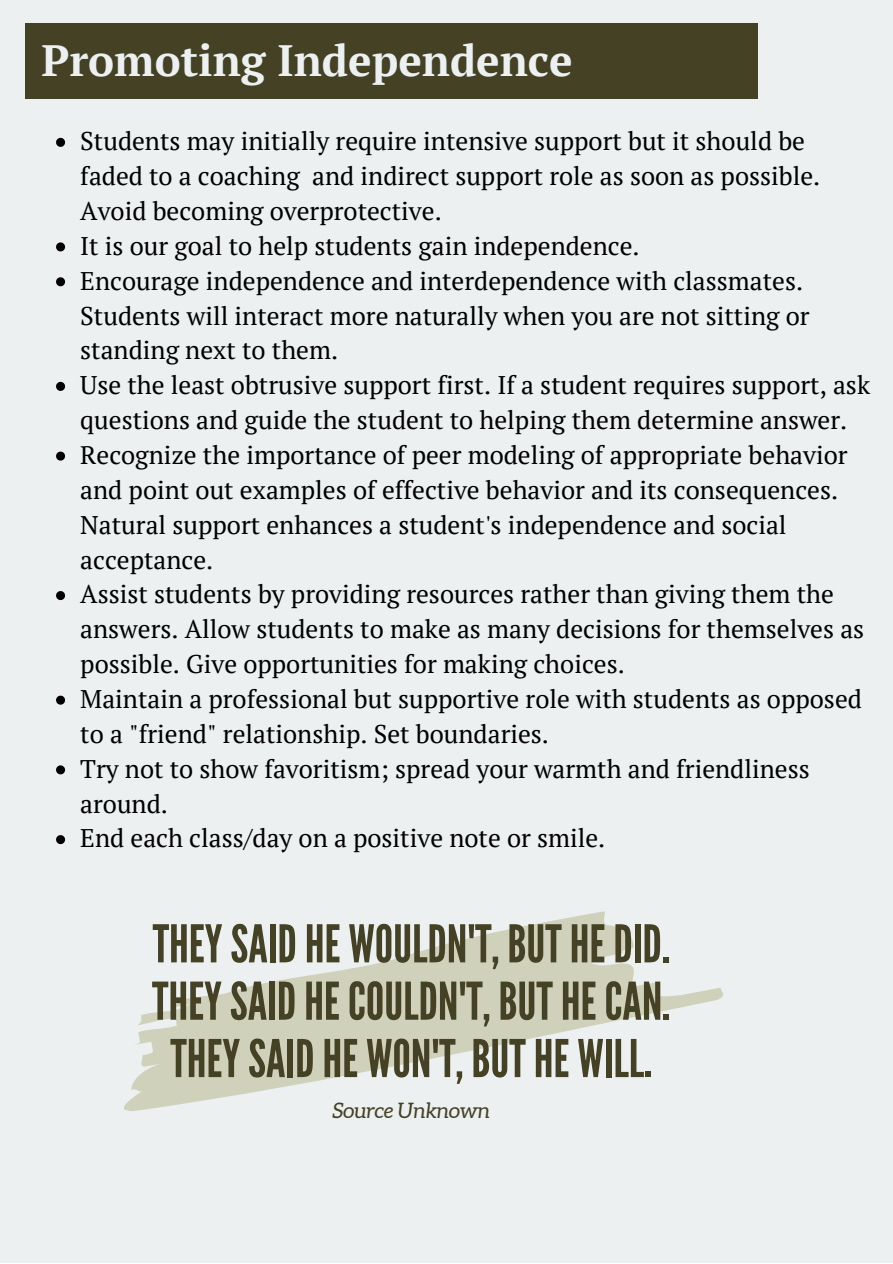
<style>
.page{position:relative;width:893px;height:1264px;background:#fff}
.page>*{position:absolute;margin:0;border:0;box-sizing:border-box;transform-origin:0 0}
.t1{font:51.9px "League Gothic";color:#444125}
.t2{font:700 43.8px "PT Serif";color:#ecf0f0}
.t3{font:25.5px/34.8px "PT Serif";color:#000}
.t4{font:italic 21.3px "Aleo";color:#444125}
</style>
<div class="page">
<div style="left:0;top:0;width:892px;height:1262px;background:#ecf0f0"></div>
<div style="left:25px;top:24px;width:732px;height:75px;background:#444125"></div>
<svg style="left:56px;top:138px;width:9px;height:9px"></svg>
<svg style="left:56px;top:242px;width:9px;height:9px"></svg>
<svg style="left:56px;top:277px;width:9px;height:9px"></svg>
<svg style="left:56px;top:382px;width:9px;height:9px"></svg>
<svg style="left:56px;top:451px;width:9px;height:9px"></svg>
<svg style="left:56px;top:591px;width:9px;height:9px"></svg>
<svg style="left:56px;top:695px;width:9px;height:9px"></svg>
<svg style="left:56px;top:765px;width:9px;height:9px"></svg>
<svg style="left:56px;top:835px;width:9px;height:9px"></svg>
<svg style="left:124px;top:911px;width:599px;height:200px"></svg>
<p class="t2" style="left:41px;top:30px;width:532px">Promoting Independence</p>
<p class="t3" style="left:80px;top:123px;width:741px">Students may initially require intensive support but it should be faded to a coaching and indirect support role as soon as possible.<br>Avoid becoming overprotective.</p>
<p class="t3" style="left:80px;top:228px;width:561px">It is our goal to help students gain independence.</p>
<p class="t3" style="left:80px;top:263px;width:730px">Encourage independence and interdependence with classmates.<br>Students will interact more naturally when you are not sitting or standing next to them.</p>
<p class="t3" style="left:80px;top:367px;width:791px">Use the least obtrusive support first. If a student requires support, ask questions and guide the student to helping them determine answer.</p>
<p class="t3" style="left:80px;top:437px;width:768px">Recognize the importance of peer modeling of appropriate behavior and point out examples of effective behavior and its consequences.<br>Natural support enhances a student's independence and social acceptance.</p>
<p class="t3" style="left:80px;top:576px;width:785px">Assist students by providing resources rather than giving them the answers. Allow students to make as many decisions for themselves as possible. Give opportunities for making choices.</p>
<p class="t3" style="left:80px;top:681px;width:783px">Maintain a professional but supportive role with students as opposed to a "friend" relationship. Set boundaries.</p>
<p class="t3" style="left:80px;top:750px;width:731px">Try not to show favoritism; spread your warmth and friendliness around.</p>
<p class="t3" style="left:80px;top:820px;width:526px">End each class/day on a positive note or smile.</p>
<p class="t1" style="left:153px;top:913px;width:518px">THEYSAIDHE WOULDN'T,BUTHEDID.</p>
<p class="t1" style="left:152px;top:971px;width:520px">THEYSAIDHECOULDN'T,BUTHECAN.</p>
<p class="t1" style="left:170px;top:1028px;width:483px">THEYSAIDHE WON'T,BUTHE WILL.</p>
<p class="t4" style="left:332px;top:1098px;width:159px">Source Unknown</p>
</div>
